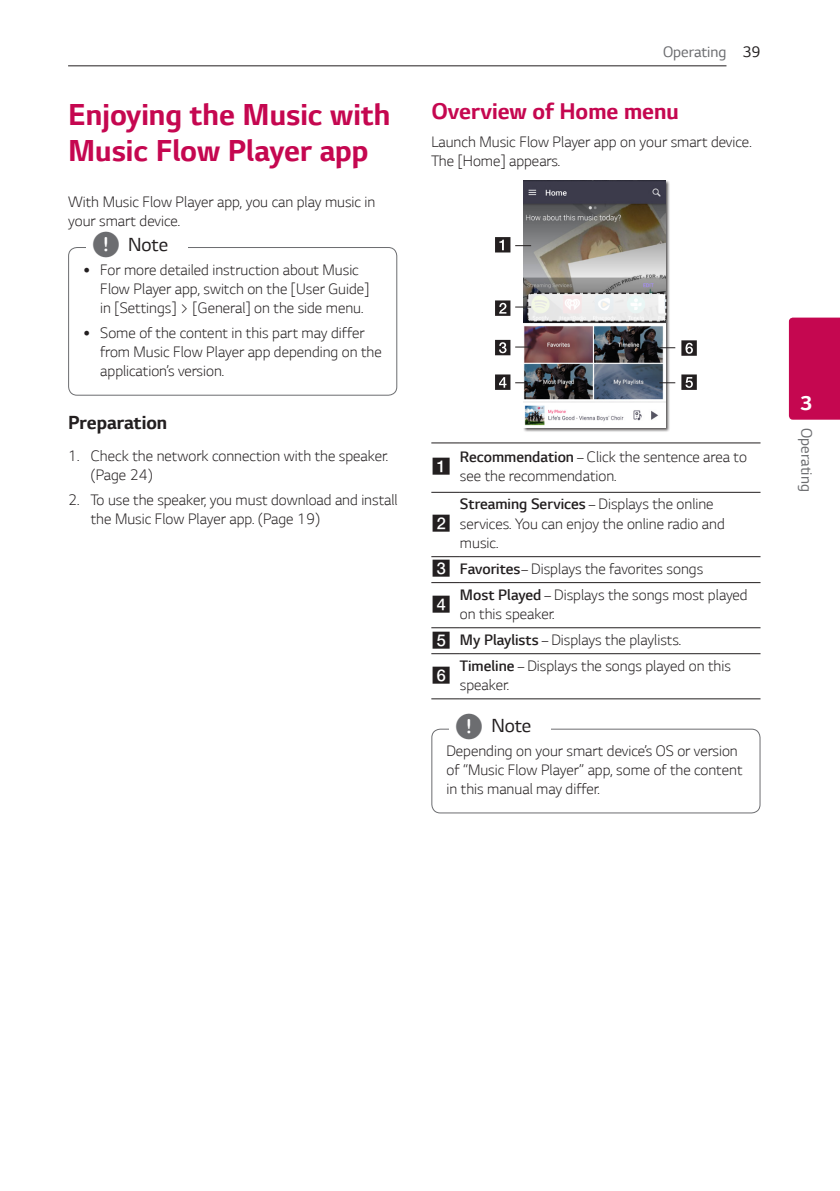
<style>
.page{position:relative;width:840px;height:1191px;background:#fff}
.page>*{position:absolute;margin:0;border:0;box-sizing:border-box;transform-origin:0 0}
.Title_1{font:700 32px/36px "LG Smart";color:#c50750}
.Title_2{font:700 24px "LG Smart";color:#c50750}
.t1{font:700 21px "LG Smart";color:#fff}
.Title_3{font:700 20px "LG Smart";color:#231f20}
.t2{font:20px "LG Smart";letter-spacing:-.005em;color:#231f20}
.Content_text_Light{font:300 16px/19.2px "LG Smart";color:#231f20}
.Content_text_Num{font:300 16px/19.2px "LG Smart";color:#231f20}
.Chapter_Title_Top_R{font:16px "LG Smart";color:#6c6d70}
.Chapter_Title_Side{font:16px "LG Smart";color:#6c6d70}
.Content_text_Light-2{font:16px "UPSYS Boxed Number";color:#231f20}
.Page_No_Right{font:16px "LG Smart";color:#231f20}
.s1{font-family:"UPSYS Common";font-size:30px;color:#6c6d70}
.s2{font-style:inherit}
</style>
<div class="page">
<hr style="left:68px;top:65px;width:658px;height:1px;background:#231f20">
<div style="left:788px;top:317px;width:51px;height:103px;background:#c50750"></div>
<div style="left:68px;top:247px;width:329px;height:149px;border:1px solid #6c6d70;border-radius:9px"></div>
<div style="left:86px;top:241px;width:102px;height:19px;background:#fff"></div>
<div style="left:522px;top:180px;width:147px;height:252px;background:#231f20;opacity:.75"></div>
<img style="left:523px;top:181px;width:142px;height:246px">
<svg style="left:681px;top:340px;width:15px;height:16px"></svg>
<svg style="left:681px;top:374px;width:15px;height:16px"></svg>
<svg style="left:495px;top:237px;width:36px;height:15px"></svg>
<svg style="left:495px;top:292px;width:172px;height:31px"></svg>
<svg style="left:495px;top:340px;width:36px;height:15px"></svg>
<svg style="left:495px;top:374px;width:36px;height:16px"></svg>
<svg style="left:659px;top:382px;width:16px;height:1px"></svg>
<svg style="left:659px;top:347px;width:16px;height:1px"></svg>
<svg style="left:431px;top:442px;width:28px;height:1px"></svg>
<hr style="left:459px;top:442px;width:301px;height:1px;background:#231f20">
<svg style="left:431px;top:492px;width:28px;height:1px"></svg>
<hr style="left:459px;top:492px;width:301px;height:1px;background:#231f20">
<svg style="left:431px;top:556px;width:28px;height:1px"></svg>
<hr style="left:459px;top:556px;width:301px;height:1px;background:#231f20">
<svg style="left:431px;top:582px;width:28px;height:1px"></svg>
<hr style="left:459px;top:582px;width:301px;height:1px;background:#231f20">
<svg style="left:431px;top:627px;width:28px;height:1px"></svg>
<hr style="left:459px;top:627px;width:301px;height:1px;background:#231f20">
<svg style="left:431px;top:653px;width:28px;height:1px"></svg>
<hr style="left:459px;top:653px;width:301px;height:1px;background:#231f20">
<svg style="left:431px;top:698px;width:28px;height:1px"></svg>
<hr style="left:459px;top:698px;width:301px;height:1px;background:#231f20">
<div style="left:431px;top:728px;width:329px;height:85px;border:1px solid #6c6d70;border-radius:9px"></div>
<div style="left:449px;top:723px;width:102px;height:19px;background:#fff"></div>
<p class="Title_1" style="left:68px;top:97px;width:323px">Enjoying the Music with<br>Music Flow Player app</p>
<p class="Content_text_Light" style="left:68px;top:192px;width:309px">With Music Flow Player app, you can play music in your smart device.</p>
<p class="Content_text_Light" style="left:100px;top:260px;width:270px">For more detailed instruction about Music<br>Flow Player app, switch on the [User Guide] in [Settings] &gt; [General] on the side menu.</p>
<p class="Content_text_Light" style="left:100px;top:323px;width:283px">Some of the content in this part may differ from Music Flow Player app depending on the application’s version.</p>
<p class="t2" style="left:92px;top:232px;width:78px"><span class="s1">,</span> Note</p>
<p class="Title_3" style="left:68px;top:410px;width:101px">Preparation</p>
<p class="Content_text_Num" style="left:91px;top:446px;width:298px;text-indent:-23px">1. Check the network connection with the speaker. (Page 24)</p>
<p class="Content_text_Num" style="left:91px;top:490px;width:308px;text-indent:-23px">2. To use the speaker, you must download and install the Music Flow Player app. (Page 19)</p>
<p class="Chapter_Title_Top_R" style="left:662px;top:42px;width:65px">Operating</p>
<p class="Page_No_Right" style="left:742px;top:42px;width:20px">39</p>
<p class="Title_2" style="left:431px;top:97px;width:249px">Overview of Home menu</p>
<p class="Content_text_Light" style="left:431px;top:132px;width:321px">Launch Music Flow Player app on your smart device.<br>The [Home] appears.</p>
<p class="Content_text_Light-2" style="left:431px;top:458px;width:21px">A</p>
<p class="Content_text_Light" style="left:459px;top:447px;width:288px"><span class="s2">Recommendation</span> – Click the sentence area to see the recommendation.</p>
<p class="Content_text_Light-2" style="left:431px;top:515px;width:21px">B</p>
<p class="Content_text_Light" style="left:459px;top:494px;width:266px"><span class="s2">Streaming Services</span> – Displays the online services. You can enjoy the online radio and music.</p>
<p class="Content_text_Light-2" style="left:431px;top:560px;width:21px">C</p>
<p class="Content_text_Light" style="left:459px;top:559px;width:245px"><span class="s2">Favorites</span>– Displays the favorites songs</p>
<p class="Content_text_Light-2" style="left:431px;top:595px;width:21px">D</p>
<p class="Content_text_Light" style="left:459px;top:585px;width:289px"><span class="s2">Most Played</span> – Displays the songs most played on this speaker.</p>
<p class="Content_text_Light-2" style="left:431px;top:631px;width:21px">E</p>
<p class="Content_text_Light" style="left:459px;top:630px;width:223px"><span class="s2">My Playlists</span> – Displays the playlists.</p>
<p class="Content_text_Light-2" style="left:431px;top:667px;width:21px">F</p>
<p class="Content_text_Light" style="left:459px;top:656px;width:272px"><span class="s2">Timeline</span> – Displays the songs played on this speaker.</p>
<p class="t2" style="left:454px;top:714px;width:78px"><span class="s1">,</span> Note</p>
<p class="Content_text_Light" style="left:446px;top:741px;width:297px">Depending on your smart device’s OS or version of “Music Flow Player” app, some of the content in this manual may differ.</p>
<p class="t1" style="left:799px;top:390px;width:13px">3</p>
<p class="Chapter_Title_Side" style="left:815px;top:428px;width:65px;rotate:90deg">Operating</p>
</div>
